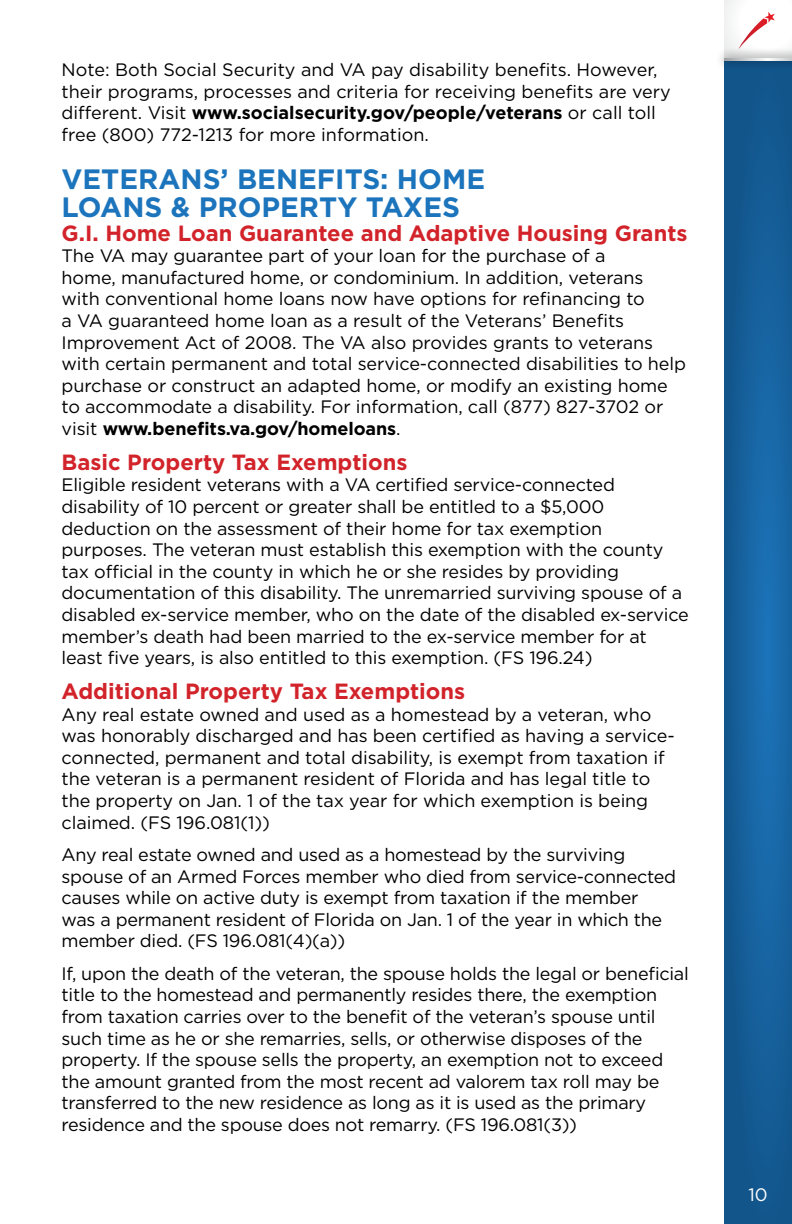
<style>
.page{position:relative;width:792px;height:1224px;background:#fff}
.page>*{position:absolute;margin:0;border:0;box-sizing:border-box;transform-origin:0 0}
.t1{font:700 28px/28px "Gotham";color:#1c75bc}
.t2{font:700 22px "Gotham";color:#d2232a}
.t3{font:18px/21.6px "Gotham";letter-spacing:-.01em;color:#000}
.t4{font:18px "Gotham";color:#fff}
.s1{font-weight:700}
</style>
<div class="page">
<svg style="left:724px;top:71px;width:68px;height:1153px;background:#155f9a"></svg>
<div style="left:724px;top:0;width:68px;height:59px;background:linear-gradient(to right,#f7f8f8,#fff)"></div>
<div style="left:715px;top:48px;width:77px;height:23px;background:#000;opacity:.75"></div>
<svg style="left:724px;top:58px;width:68px;height:3px"></svg>
<svg style="left:739px;top:12px;width:36px;height:37px"></svg>
<p class="t3" style="left:62px;top:58px;width:611px">Note: Both Social Security and VA pay disability benefits. However, their programs, processes and criteria for receiving benefits are very different. Visit <span class="s1">www.socialsecurity.gov/people/veterans</span> or call toll free (800) 772-1213 for more information.</p>
<h1 class="t1" style="left:62px;top:164px;width:425px">VETERANS’ BENEFITS: HOME<br>LOANS &amp; PROPERTY TAXES</h1>
<p class="t2" style="left:62px;top:218px;width:628px">G.I. Home Loan Guarantee and Adaptive Housing Grants</p>
<p class="t3" style="left:62px;top:245px;width:626px">The VA may guarantee part of your loan for the purchase of a<br>home, manufactured home, or condominium. In addition, veterans with conventional home loans now have options for refinancing to<br>a VA guaranteed home loan as a result of the Veterans’ Benefits Improvement Act of 2008. The VA also provides grants to veterans with certain permanent and total service-connected disabilities to help purchase or construct an adapted home, or modify an existing home to accommodate a disability. For information, call (877) 827-3702 or visit <span class="s1">www.benefits.va.gov/homeloans</span>.</p>
<p class="t2" style="left:62px;top:447px;width:347px">Basic Property Tax Exemptions</p>
<p class="t3" style="left:62px;top:474px;width:629px">Eligible resident veterans with a VA certified service-connected disability of 10 percent or greater shall be entitled to a $5,000 deduction on the assessment of their home for tax exemption purposes. The veteran must establish this exemption with the county tax official in the county in which he or she resides by providing documentation of this disability. The unremarried surviving spouse of a disabled ex-service member, who on the date of the disabled ex-service member’s death had been married to the ex-service member for at least five years, is also entitled to this exemption. (FS 196.24)</p>
<p class="t2" style="left:62px;top:677px;width:405px">Additional Property Tax Exemptions</p>
<p class="t3" style="left:62px;top:703px;width:615px">Any real estate owned and used as a homestead by a veteran, who was honorably discharged and has been certified as having a service&shy;connected, permanent and total disability, is exempt from taxation if the veteran is a permanent resident of Florida and has legal title to the property on Jan. 1 of the tax year for which exemption is being claimed. (FS 196.081(1))</p>
<p class="t3" style="left:62px;top:843px;width:616px">Any real estate owned and used as a homestead by the surviving spouse of an Armed Forces member who died from service-connected causes while on active duty is exempt from taxation if the member was a permanent resident of Florida on Jan. 1 of the year in which the member died. (FS 196.081(4)(a))</p>
<p class="t3" style="left:62px;top:962px;width:629px">If, upon the death of the veteran, the spouse holds the legal or beneficial title to the homestead and permanently resides there, the exemption from taxation carries over to the benefit of the veteran’s spouse until such time as he or she remarries, sells, or otherwise disposes of the property. If the spouse sells the property, an exemption not to exceed the amount granted from the most recent ad valorem tax roll may be transferred to the new residence as long as it is used as the primary residence and the spouse does not remarry. (FS 196.081(3))</p>
<p class="t4" style="left:749px;top:1183px;width:21px">10</p>
</div>
